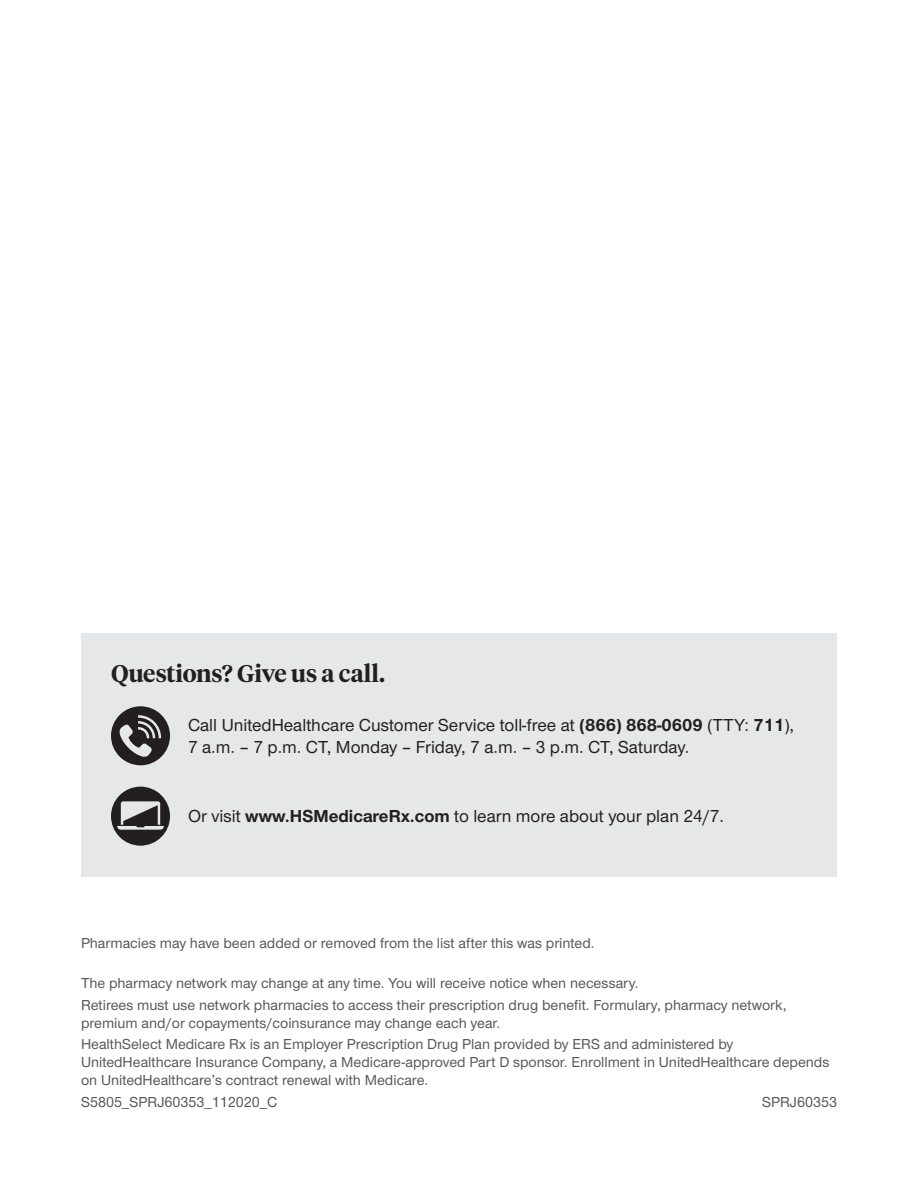
<style>
.page{position:relative;width:918px;height:1188px;background:#fff}
.page>*{position:absolute;margin:0;border:0;box-sizing:border-box;transform-origin:0 0}
.Subhead_Bold_18_20_H{font:600 24px "UHC Serif Headline";letter-spacing:-.005em;color:#231f20}
.t1{font:500 18px/21.6px "UHC Sans";color:#231f20}
.t2{font:500 15px/18px "UHC Sans";color:#57585a}
.s1{font-weight:700}
</style>
<div class="page">
<div style="left:81px;top:633px;width:756px;height:244px;background:#e6e7e9"></div>
<svg style="left:111px;top:706px;width:59px;height:59px"></svg>
<svg style="left:111px;top:787px;width:59px;height:59px"></svg>
<p class="Subhead_Bold_18_20_H" style="left:111px;top:657px;width:276px">Questions? Give us a call.</p>
<p class="t1" style="left:188px;top:713px;width:608px">Call UnitedHealthcare Customer Service toll-free at <span class="s1">(866) 868-0609</span> (TTY: <span class="s1">711</span>),<br>7 a.m. – 7 p.m. CT, Monday – Friday, 7 a.m. – 3 p.m. CT, Saturday.</p>
<p class="t1" style="left:188px;top:805px;width:538px">Or visit <span class="s1">www.HSMedicareRx.com</span> to learn more about your plan 24/7.</p>
<p class="t2" style="left:81px;top:934px;width:515px">Pharmacies may have been added or removed from the list after this was printed.</p>
<p class="t2" style="left:81px;top:974px;width:559px">The pharmacy network may change at any time. You will receive notice when necessary.</p>
<p class="t2" style="left:81px;top:995px;width:707px">Retirees must use network pharmacies to access their prescription drug benefit. Formulary, pharmacy network, premium and/or copayments/coinsurance may change each year.</p>
<p class="t2" style="left:81px;top:1035px;width:750px">HealthSelect Medicare Rx is an Employer Prescription Drug Plan provided by ERS and administered by<br>UnitedHealthcare Insurance Company, a Medicare-approved Part D sponsor. Enrollment in UnitedHealthcare depends on UnitedHealthcare’s contract renewal with Medicare.</p>
<p class="t2" style="left:81px;top:1092px;width:198px">S5805_SPRJ60353_112020_C</p>
<p class="t2" style="left:762px;top:1092px;width:76px">SPRJ60353</p>
</div>
